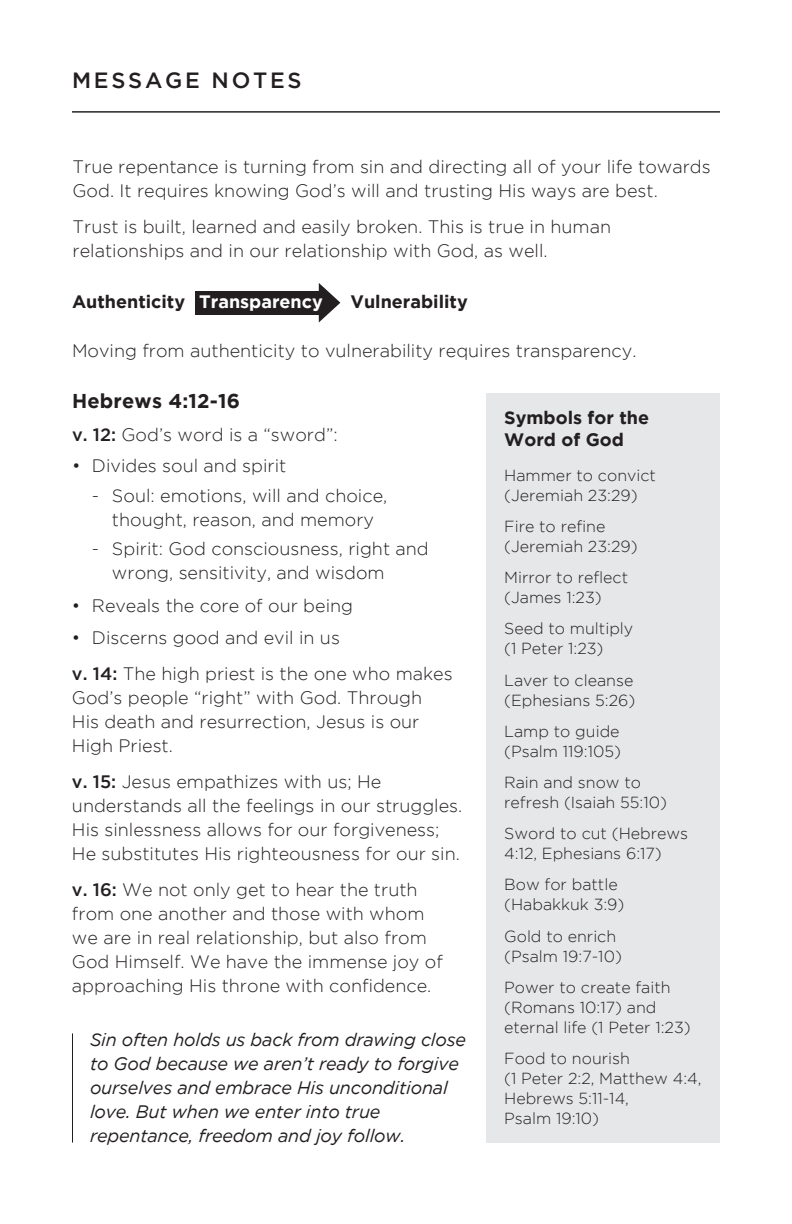
<style>
.page{position:relative;width:792px;height:1224px;background:#fff}
.page>*{position:absolute;margin:0;border:0;box-sizing:border-box;transform-origin:0 0}
.t1{font:500 22px "Gotham";letter-spacing:.125em;color:#231f20}
.t2{font:700 20px "Gotham";letter-spacing:.01em;color:#231f20}
.t3{font:300 18px/24px "Gotham";color:#231f20}
.t4{font:italic 18px/24px "Gotham";letter-spacing:-.01em;color:#231f20}
.t5{font:700 18px/22px "Gotham";color:#231f20}
.t6{font:300 16px/20px "Gotham";color:#231f20}
.s1{color:#fff}
.s2{font-weight:500}
</style>
<div class="page">
<hr style="left:72px;top:1033px;width:1px;height:110px;background:#231f20">
<hr style="left:72px;top:111px;width:648px;height:1px;background:#231f20">
<div style="left:486px;top:393px;width:234px;height:750px;background:#e6e7e9"></div>
<svg style="left:319px;top:283px;width:21px;height:39px"></svg>
<div style="left:195px;top:291px;width:131px;height:24px;background:#231f20"></div>
<p class="t1" style="left:72px;top:68px;width:231px">MESSAGE NOTES</p>
<p class="t3" style="left:72px;top:155px;width:640px">True repentance is turning from sin and directing all of your life towards<br>God. It requires knowing God’s will and trusting His ways are best.</p>
<p class="t3" style="left:72px;top:215px;width:540px">Trust is built, learned and easily broken. This is true in human relationships and in our relationship with God, as well.</p>
<p class="t5" style="left:72px;top:290px;width:252px">Authenticity <span class="s1">Transparency</span></p>
<p class="t5" style="left:351px;top:290px;width:119px">Vulnerability</p>
<p class="t3" style="left:72px;top:339px;width:566px">Moving from authenticity to vulnerability requires transparency.</p>
<p class="t2" style="left:72px;top:389px;width:170px">Hebrews 4:12-16</p>
<p class="t3" style="left:72px;top:422px;width:267px"><span class="s2">v. 12:</span> God’s word is a “sword”:</p>
<p class="t3" style="left:72px;top:453px;width:216px">• Divides soul and spirit</p>
<p class="t3" style="left:92px;top:483px;width:297px;text-align:center">- Soul: emotions, will and choice, thought, reason, and memory</p>
<p class="t3" style="left:112px;top:537px;width:318px;text-indent:-20px">- Spirit: God consciousness, right and wrong, sensitivity, and wisdom</p>
<p class="t3" style="left:72px;top:594px;width:283px">• Reveals the core of our being</p>
<p class="t3" style="left:72px;top:619px;width:382px;line-height:36.2px">• Discerns good and evil in us<br><span class="s2">v. 14:</span> The high priest is the one who makes</p>
<p class="t3" style="left:72px;top:685px;width:352px">God’s people “right” with God. Through<br>His death and resurrection, Jesus is our<br>High Priest.</p>
<p class="t3" style="left:72px;top:769px;width:392px"><span class="s2">v. 15:</span> Jesus empathizes with us; He understands all the feelings in our struggles.<br>His sinlessness allows for our forgiveness; He substitutes His righteousness for our sin.</p>
<p class="t3" style="left:72px;top:878px;width:372px"><span class="s2">v. 16:</span> We not only get to hear the truth from one another and those with whom we are in real relationship, but also from God Himself. We have the immense joy of approaching His throne with confidence.</p>
<p class="t4" style="left:90px;top:1028px;width:378px">Sin often holds us back from drawing close to God because we aren’t ready to forgive ourselves and embrace His unconditional love. But when we enter into true repentance, freedom and joy follow.</p>
<p class="t5" style="left:504px;top:406px;width:146px">Symbols for the<br>Word of God</p>
<p class="t6" style="left:504px;top:465px;width:153px">Hammer to convict (Jeremiah 23:29)</p>
<p class="t6" style="left:504px;top:516px;width:135px">Fire to refine (Jeremiah 23:29)</p>
<p class="t6" style="left:504px;top:567px;width:125px">Mirror to reflect (James 1:23)</p>
<p class="t6" style="left:504px;top:618px;width:131px">Seed to multiply (1 Peter 1:23)</p>
<p class="t6" style="left:504px;top:670px;width:133px">Laver to cleanse (Ephesians 5:26)</p>
<p class="t6" style="left:504px;top:721px;width:118px">Lamp to guide (Psalm 119:105)</p>
<p class="t6" style="left:504px;top:772px;width:164px">Rain and snow to refresh (Isaiah 55:10)</p>
<p class="t6" style="left:504px;top:823px;width:186px">Sword to cut (Hebrews<br>4:12, Ephesians 6:17)</p>
<p class="t6" style="left:504px;top:875px;width:122px">Bow for battle (Habakkuk 3:9)</p>
<p class="t6" style="left:504px;top:926px;width:119px">Gold to enrich (Psalm 19:7-10)</p>
<p class="t6" style="left:504px;top:977px;width:188px">Power to create faith (Romans 10:17) and eternal life (1 Peter 1:23)</p>
<p class="t6" style="left:504px;top:1048px;width:199px">Food to nourish<br>(1 Peter 2:2, Matthew 4:4,<br>Hebrews 5:11-14,<br>Psalm 19:10)</p>
</div>
